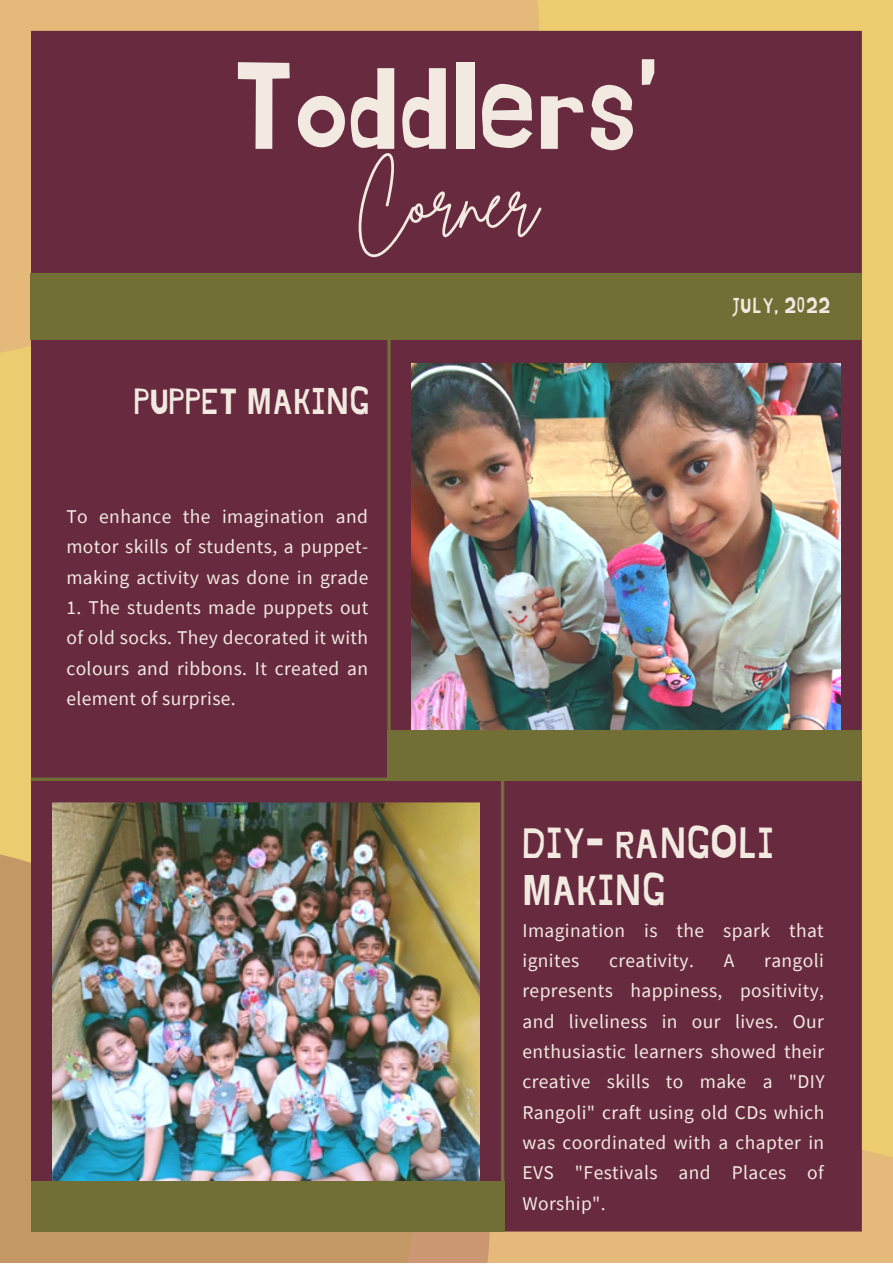
<style>
.page{position:relative;width:893px;height:1264px;background:#fff}
.page>*{position:absolute;margin:0;border:0;box-sizing:border-box;transform-origin:0 0}
.t1{font:122.4px "Jingleberry";color:#f2e9e1}
.t2{font:72px "Brittany Signature";color:#f2e9e1}
.t3{font:42px/47.2px "Jingleberry";letter-spacing:.015em;color:#f2e9e1}
.t4{font:36px "Jingleberry";letter-spacing:.015em;color:#f2e9e1}
.t5{font:21px "Jingleberry";letter-spacing:.05em;color:#f2e9e1}
.t6{font:19.5px/30.3px "Source Sans Pro";letter-spacing:.02em;color:#f2e9e1;text-align:justify}
</style>
<div class="page">
<div style="left:0;top:0;width:892px;height:1262px;background:#eccc6e"></div>
<div style="left:0;top:854px;width:327px;height:408px;background:#c39864"></div>
<svg style="left:0;top:0;width:608px;height:353px;background:#e4b978"></svg>
<svg style="left:327px;top:1009px;width:565px;height:253px;fill:#e5b97a"></svg>
<div style="left:31px;top:31px;width:830px;height:1200px;background:#672a3f"></div>
<div style="left:66px;top:66px;width:760px;height:1130px;background:#672a3f"></div>
<div style="left:31px;top:273px;width:831px;height:66px;background:#716f35"></div>
<hr style="left:387px;top:340px;width:3px;height:440px;background:#716f35">
<img style="left:412px;top:361px;width:428px;height:368px">
<div style="left:387px;top:729px;width:474px;height:51px;background:#716f35"></div>
<img style="left:53px;top:801px;width:427px;height:380px">
<hr style="left:501px;top:778px;width:3px;height:453px;background:#716f35">
<div style="left:31px;top:1181px;width:473px;height:50px;background:#716f35"></div>
<hr style="left:31px;top:777px;width:831px;height:4px;background:#716f35">
<h1 class="t1" style="left:232px;top:51px;width:430px">Toddlers'</h1>
<h2 class="t2" style="left:355px;top:156px;width:184px">Corner</h2>
<h3 class="t4" style="left:134px;top:385px;width:236px">PUPPET MAKING</h3>
<p class="t6" style="left:66px;top:500px;width:303px">To enhance the imagination and motor skills of students, a puppet&shy;making activity was done in grade</p>
<p class="t6" style="left:66px;top:592px;width:303px">1. The students made puppets out of old socks. They decorated it with colours and ribbons. It created an element of surprise.</p>
<p class="t5" style="left:733px;top:296px;width:98px">JULY, 2022</p>
<h3 class="t3" style="left:522px;top:821px;width:253px">DIY- RANGOLI<br>MAKING</h3>
<p class="t6" style="left:522px;top:914px;width:303px">Imagination is the spark that ignites</p>
<p class="t6" style="left:522px;top:944px;width:304px;text-indent:242px">rangoli represents happiness, positivity, and liveliness in our lives. Our enthusiastic learners showed their creative skills to make a "DIY Rangoli" craft using old CDs which was coordinated with a chapter in EVS "Festivals and Places of Worship".</p>
<p class="t6" style="left:609px;top:944px;width:86px">creativity.</p>
<p class="t6" style="left:723px;top:944px;width:12px">A</p>
</div>
